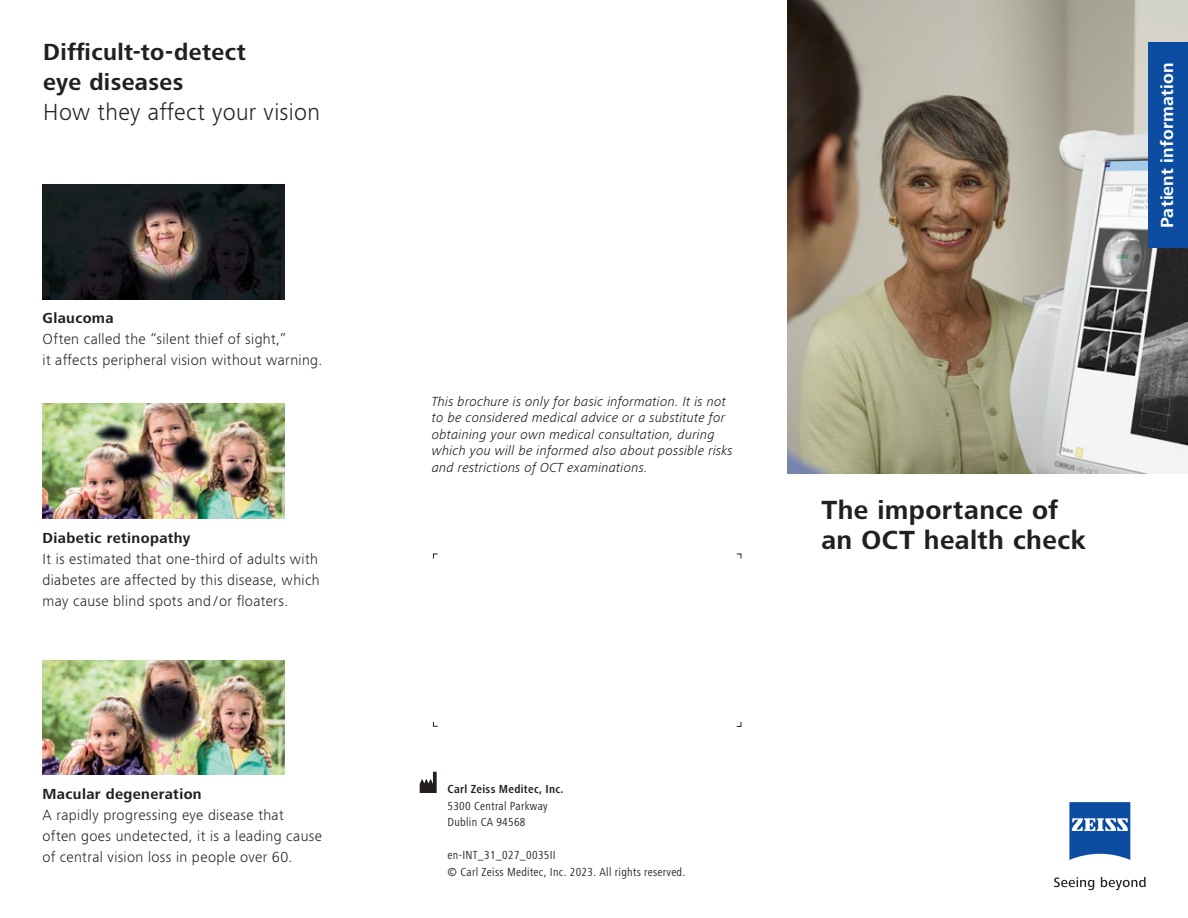
<style>
.page{position:relative;width:1188px;height:918px;background:#fff}
.page>*{position:absolute;margin:0;border:0;box-sizing:border-box;transform-origin:0 0}
.t1{font:700 27px/30px "ZEISS Frutiger Next W1 G";letter-spacing:.015em;color:#231f20}
.t2{font:700 24px/30px "ZEISS Frutiger Next W1 G";letter-spacing:.015em;color:#231f20}
.t3{font:300 24px "ZEISS Frutiger Next W1 G";letter-spacing:.015em;color:#231f20}
.t4{font:700 18px "ZEISS Frutiger Next W1 G";letter-spacing:.01em;color:#fff}
.t5{font:300 15px/21px "ZEISS Frutiger Next W1 G";letter-spacing:.025em;color:#231f20}
.t6{font:700 15px "ZEISS Frutiger Next W1 G";letter-spacing:.025em;color:#231f20}
.t7{font:italic 300 13.5px/16.5px "ZEISS Frutiger Next W1 G";letter-spacing:.02em;color:#0b0e15}
.t8{font:condensed 12px/16.5px "ZEISS Frutiger Next W1 G";letter-spacing:.025em;color:#231f20}
.t9{font:700 condensed 12px "ZEISS Frutiger Next W1 G";letter-spacing:.025em;color:#231f20}
</style>
<div class="page">
<img style="left:787px;top:0;width:401px;height:473px">
<div style="left:1148px;top:43px;width:40px;height:205px;background:#0d4da1"></div>
<svg style="left:420px;top:772px;width:17px;height:21px"></svg>
<img style="left:43px;top:185px;width:241px;height:115px">
<img style="left:43px;top:404px;width:241px;height:115px">
<img style="left:43px;top:660px;width:241px;height:115px">
<svg style="left:1069px;top:802px;width:61px;height:58px;background:#3d70b3"></svg>
<svg style="left:1054px;top:877px;width:40px;height:13px"></svg>
<svg style="left:1101px;top:877px;width:45px;height:13px"></svg>
<h2 class="t2" style="left:43px;top:36px;width:204px">Difficult-to-detect eye diseases</h2>
<h2 class="t3" style="left:43px;top:95px;width:278px">How they affect your vision</h2>
<p class="t6" style="left:43px;top:308px;width:73px">Glaucoma</p>
<p class="t5" style="left:43px;top:328px;width:281px">Often called the “silent thief of sight,”<br>it affects peripheral vision without warning.</p>
<p class="t6" style="left:43px;top:527px;width:149px">Diabetic retinopathy</p>
<p class="t5" style="left:43px;top:548px;width:279px;text-align:justify">It is estimated that one-third of adults with diabetes are affected by this disease, which may cause blind spots and /or floaters.</p>
<p class="t6" style="left:43px;top:783px;width:161px">Macular degeneration</p>
<p class="t5" style="left:43px;top:803px;width:281px">A rapidly progressing eye disease that<br>often goes undetected, it is a leading cause of central vision loss in people over 60.</p>
<p class="t7" style="left:432px;top:393px;width:302px">This brochure is only for basic information. It is not to be considered medical advice or a substitute for obtaining your own medical consultation, during which you will be informed also about possible risks and restrictions of OCT examinations.</p>
<p class="t4" style="left:1154px;top:228px;width:167px;rotate:-90deg">Patient information</p>
<h1 class="t1" style="left:821px;top:494px;width:266px">The importance of an OCT health check</h1>
<p class="t9" style="left:448px;top:781px;width:118px">Carl Zeiss Meditec, Inc.</p>
<p class="t8" style="left:448px;top:797px;width:102px">5300 Central Parkway<br>Dublin CA 94568</p>
<p class="t8" style="left:448px;top:846px;width:239px">en-INT_31_027_0035II<br>© Carl Zeiss Meditec, Inc. 2023. All rights reserved.</p>
</div>
